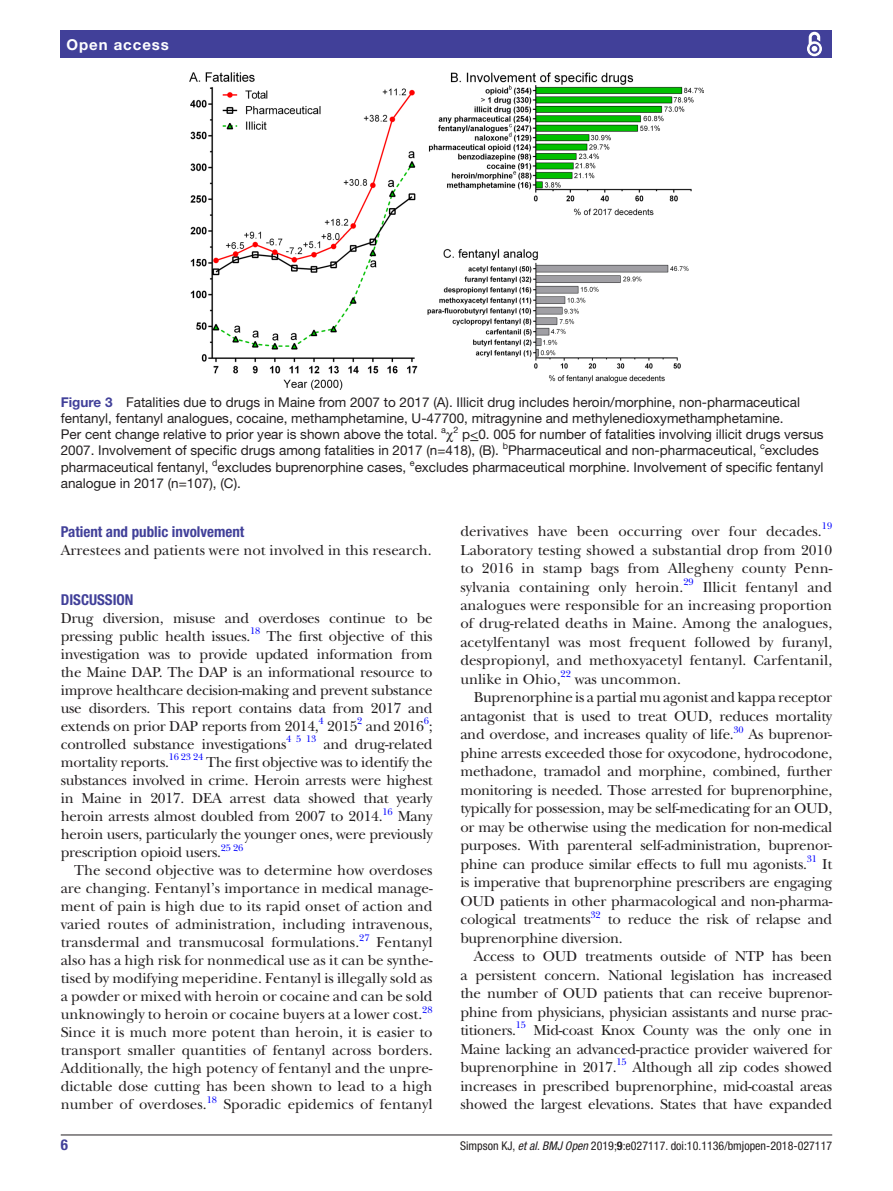
<style>
.page{position:relative;width:893px;height:1191px;background:#fff}
.page>*{position:absolute;margin:0;border:0;box-sizing:border-box;transform-origin:0 0}
.t1{font:15px/18px "New Baskerville";letter-spacing:-.02em;color:#231f20;text-align:justify}
.t2{font:15px "New Baskerville";color:#231f20}
.t3{font:700 condensed 15px "Helvetica Neue LT Std";color:#414099}
.t4{font:700 15px "Helvetica Neue LT Std";letter-spacing:.065em;color:#fff}
.t5{font:13.5px/16.2px "Helvetica Neue LT Std";color:#231f20}
.t6{font:condensed 12px "Helvetica Neue LT Std";color:#231f20}
.t7{font:9.9px "New Baskerville";letter-spacing:-.02em;color:#00f}
.t8{font:9px "Helvetica Neue LT Std";color:#231f20}
.s1{font-weight:700;color:#414099}
.s2{font-style:italic}
.s3{font-weight:700}
</style>
<div class="page">
<hr style="left:61px;top:1134px;width:771px;height:1px;background:#231f20">
<div style="left:61px;top:31px;width:771px;height:27px;background:#414099"></div>
<svg style="left:807px;top:31px;width:15px;height:26px"></svg>
<img style="left:189px;top:73px;width:515px;height:316px">
<p class="t4" style="left:66px;top:35px;width:104px">Open access</p>
<p class="t5" style="left:61px;top:394px;width:741px"><span class="s1">Figure 3</span> Fatalities due to drugs in Maine from 2007 to 2017 (A). Illicit drug includes heroin/morphine, non-pharmaceutical fentanyl, fentanyl analogues, cocaine, methamphetamine, U-47700, mitragynine and methylenedioxymethamphetamine.<br>Per cent change relative to prior year is shown above the total.</p>
<p class="t8" style="left:441px;top:424px;width:19px">a 2</p>
<p class="t5" style="left:61px;top:426px;width:764px;text-indent:401px">p&lt;0. 005 for number of fatalities involving illicit drugs versus 2007. Involvement of specific drugs among fatalities in 2017 (n=418), (B). <sup>b</sup>Pharmaceutical and non-pharmaceutical, <sup>c</sup>excludes pharmaceutical fentanyl, <sup>d</sup>excludes buprenorphine cases, <sup>e</sup>excludes pharmaceutical morphine. Involvement of specific fentanyl analogue in 2017 (n=107), (C).</p>
<p class="t3" style="left:61px;top:522px;width:185px">Patient and public involvement</p>
<p class="t2" style="left:61px;top:541px;width:373px">Arrestees and patients were not involved in this research.</p>
<p class="t3" style="left:61px;top:591px;width:74px">Discussion</p>
<p class="t1" style="left:61px;top:609px;width:373px">Drug diversion, misuse and overdoses continue to be pressing public health issues.</p>
<p class="t7" style="left:250px;top:625px;width:12px">18</p>
<p class="t1" style="left:61px;top:627px;width:373px;text-indent:206px">The first objective of this investigation was to provide updated information from the Maine DAP. The DAP is an informational resource to improve healthcare decision-making and prevent substance use disorders. This report contains data from 2017 and extends on prior DAP reports from 2014,</p>
<p class="t7" style="left:319px;top:715px;width:7px">4</p>
<p class="t1" style="left:327px;top:717px;width:32px">2015</p>
<p class="t7" style="left:357px;top:715px;width:7px">2</p>
<p class="t1" style="left:366px;top:717px;width:68px">and 2016 ;</p>
<p class="t7" style="left:424px;top:715px;width:7px">6</p>
<p class="t1" style="left:61px;top:735px;width:227px">controlled substance investigations</p>
<p class="t7" style="left:286px;top:733px;width:31px">4 5 13</p>
<p class="t1" style="left:323px;top:735px;width:111px">and drug-related</p>
<p class="t1" style="left:61px;top:753px;width:110px">mortality reports.</p>
<p class="t7" style="left:169px;top:751px;width:36px">16 23 24</p>
<p class="t1" style="left:61px;top:753px;width:373px;text-indent:146px">The first objective was to identify the substances involved in crime. Heroin arrests were highest in Maine in 2017. DEA arrest data showed that yearly heroin arrests almost doubled from 2007 to 2014.<sup>16</sup> Many heroin users, particularly the younger ones, were previously prescription opioid users.</p>
<p class="t7" style="left:221px;top:841px;width:24px">25 26</p>
<p class="t1" style="left:61px;top:861px;width:373px;text-indent:14px">The second objective was to determine how overdoses are changing. Fentanyl’s importance in medical manage&shy;ment of pain is high due to its rapid onset of action and varied routes of administration, including intravenous, transdermal and transmucosal formulations.</p>
<p class="t7" style="left:359px;top:931px;width:12px">27</p>
<p class="t1" style="left:61px;top:933px;width:373px;text-indent:316px">Fentanyl also has a high risk for nonmedical use as it can be synthe&shy;tised by modifying meperidine. Fentanyl is illegally sold as a powder or mixed with heroin or cocaine and can be sold unknowingly to heroin or cocaine buyers at a lower cost.</p>
<p class="t7" style="left:422px;top:1003px;width:12px">28</p>
<p class="t1" style="left:61px;top:1023px;width:373px">Since it is much more potent than heroin, it is easier to transport smaller quantities of fentanyl across borders.<br>Additionally, the high potency of fentanyl and the unpre&shy;dictable dose cutting has been shown to lead to a high number of overdoses.</p>
<p class="t7" style="left:207px;top:1093px;width:12px">18</p>
<p class="t2" style="left:223px;top:1095px;width:211px">Sporadic epidemics of fentanyl</p>
<p class="t2" style="left:460px;top:522px;width:363px">derivatives have been occurring over four decades.</p>
<p class="t7" style="left:822px;top:520px;width:12px">19</p>
<p class="t1" style="left:460px;top:540px;width:373px;line-height:18.5px">Laboratory testing showed a substantial drop from 2010 to 2016 in stamp bags from Allegheny county Penn&shy;sylvania containing only heroin.<sup>29</sup></p>
<p class="t1" style="left:460px;top:577px;width:373px;line-height:18.5px;text-indent:242px">Illicit fentanyl and analogues were responsible for an increasing proportion of drug-related deaths in Maine. Among the analogues, acetylfentanyl was most frequent followed by furanyl, despropionyl, and methoxyacetyl fentanyl. Carfentanil, unlike in Ohio,</p>
<p class="t7" style="left:561px;top:668px;width:12px">22</p>
<p class="t2" style="left:575px;top:670px;width:108px">was uncommon.</p>
<p class="t1" style="left:474px;top:688px;width:360px">Buprenorphine is a partial mu agonist and kappa receptor</p>
<p class="t1" style="left:460px;top:707px;width:373px">antagonist that is used to treat OUD, reduces mortality</p>
<p class="t1" style="left:460px;top:725px;width:373px">and overdose, and increases quality of life.<sup>30</sup> As buprenor-</p>
<p class="t1" style="left:460px;top:744px;width:373px">phine arrests exceeded those for oxycodone, hydrocodone,</p>
<p class="t1" style="left:460px;top:762px;width:373px">methadone, tramadol and morphine, combined, further</p>
<p class="t1" style="left:460px;top:781px;width:373px">monitoring is needed. Those arrested for buprenorphine,</p>
<p class="t1" style="left:460px;top:799px;width:373px">typically for possession, may be self-medicating for an OUD,</p>
<p class="t1" style="left:460px;top:818px;width:373px">or may be otherwise using the medication for non-medical</p>
<p class="t1" style="left:460px;top:836px;width:373px">purposes. With parenteral self-administration, buprenor-</p>
<p class="t1" style="left:460px;top:855px;width:348px">phine can produce similar effects to full mu agonists.</p>
<p class="t7" style="left:807px;top:853px;width:12px">31</p>
<p class="t1" style="left:460px;top:855px;width:373px;line-height:18.5px;text-indent:362px">It is imperative that buprenorphine prescribers are engaging OUD patients in other pharmacological and non-pharma&shy;cological treatments</p>
<p class="t7" style="left:591px;top:908px;width:12px">32</p>
<p class="t1" style="left:460px;top:910px;width:373px;line-height:18.5px;text-indent:147px">to reduce the risk of relapse and buprenorphine diversion.</p>
<p class="t1" style="left:460px;top:947px;width:373px;line-height:18.5px;text-indent:14px">Access to OUD treatments outside of NTP has been a persistent concern. National legislation has increased the number of OUD patients that can receive buprenor&shy;phine from physicians, physician assistants and nurse prac&shy;titioners.<sup>15</sup></p>
<p class="t1" style="left:460px;top:1021px;width:373px;line-height:18.5px;text-indent:73px">Mid-coast Knox County was the only one in Maine lacking an advanced-practice provider waivered for buprenorphine in 2017.</p>
<p class="t7" style="left:616px;top:1056px;width:12px">15</p>
<p class="t1" style="left:460px;top:1058px;width:373px;line-height:18.5px;text-indent:172px">Although all zip codes showed increases in prescribed buprenorphine, mid-coastal areas showed the largest elevations. States that have expanded</p>
<p class="t3" style="left:61px;top:1135px;width:9px">6</p>
<p class="t6" style="left:460px;top:1138px;width:374px">Simpson KJ, <span class="s2">et al</span>. <span class="s2">BMJ Open</span> 2019;<span class="s3">9</span>:e027117. doi:10.1136/bmjopen-2018-027117</p>
</div>
